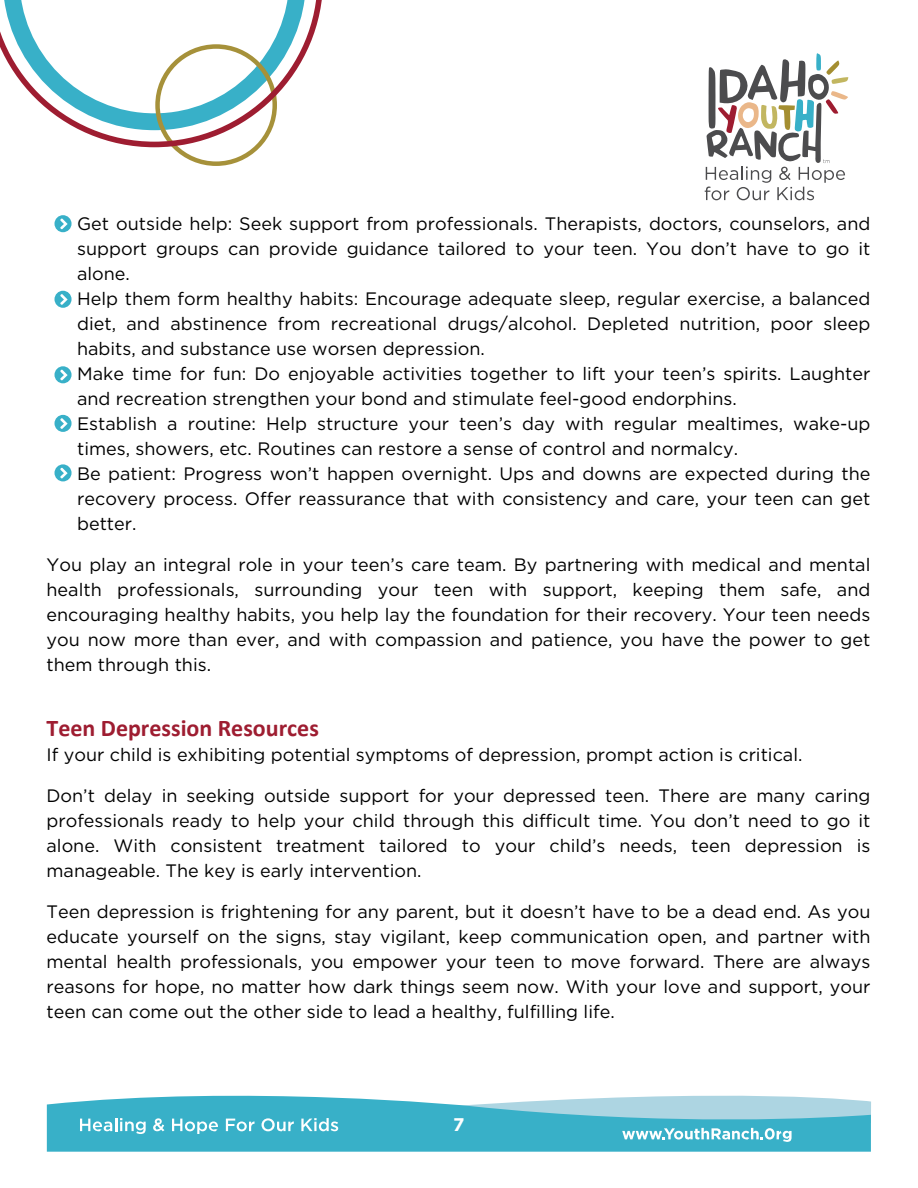
<style>
.page{position:relative;width:918px;height:1188px;background:#fff}
.page>*{position:absolute;margin:0;border:0;box-sizing:border-box;transform-origin:0 0}
.t1{font:700 24px "Calibri";color:#9e1d31}
.t2{font:700 18.3px "Gotham";color:#fff}
.t3{font:18px/25px "Gotham";color:#000;text-align:justify}
</style>
<div class="page">
<svg style="left:705px;top:53px;width:143px;height:147px"></svg>
<svg style="left:146px;top:147px;width:114px;height:19px"></svg>
<svg style="left:0;top:0;width:322px;height:147px"></svg>
<svg style="left:47px;top:1101px;width:824px;height:51px;background:#3eb2c9"></svg>
<svg style="left:80px;top:1095px;width:791px;height:47px;background:#67c1d4"></svg>
<svg style="left:54px;top:215px;width:18px;height:17px"></svg>
<svg style="left:60px;top:218px;width:7px;height:12px"></svg>
<div style="left:54px;top:464px;width:18px;height:17px;background:#38b0c8;border-radius:50%"></div>
<svg style="left:60px;top:467px;width:7px;height:12px"></svg>
<svg style="left:54px;top:291px;width:18px;height:17px"></svg>
<svg style="left:60px;top:293px;width:7px;height:13px"></svg>
<div style="left:54px;top:366px;width:18px;height:17px;background:#38b0c8;border-radius:50%"></div>
<svg style="left:60px;top:369px;width:7px;height:12px"></svg>
<svg style="left:54px;top:415px;width:18px;height:17px"></svg>
<svg style="left:60px;top:418px;width:7px;height:12px"></svg>
<p class="t3" style="left:77px;top:211px;width:795px">Get outside help: Seek support from professionals. Therapists, doctors, counselors, and support groups can provide guidance tailored to your teen. You don’t have to go it alone.</p>
<p class="t3" style="left:77px;top:286px;width:795px">Help them form healthy habits: Encourage adequate sleep, regular exercise, a balanced diet, and abstinence from recreational drugs/alcohol. Depleted nutrition, poor sleep habits, and substance use worsen depression.</p>
<p class="t3" style="left:77px;top:361px;width:795px">Make time for fun: Do enjoyable activities together to lift your teen’s spirits. Laughter and recreation strengthen your bond and stimulate feel-good endorphins.</p>
<p class="t3" style="left:77px;top:411px;width:795px">Establish a routine: Help structure your teen’s day with regular mealtimes, wake-up times, showers, etc. Routines can restore a sense of control and normalcy.</p>
<p class="t3" style="left:77px;top:461px;width:795px">Be patient: Progress won’t happen overnight. Ups and downs are expected during the recovery process. Offer reassurance that with consistency and care, your teen can get better.</p>
<p class="t3" style="left:47px;top:552px;width:825px">You play an integral role in your teen’s care team. By partnering with medical and mental health professionals, surrounding your teen with support, keeping them safe, and encouraging healthy habits, you help lay the foundation for their recovery. Your teen needs you now more than ever, and with compassion and patience, you have the power to get them through this.</p>
<p class="t1" style="left:47px;top:718px;width:274px">Teen Depression Resources</p>
<p class="t3" style="left:47px;top:742px;width:757px">If your child is exhibiting potential symptoms of depression, prompt action is critical.</p>
<p class="t3" style="left:47px;top:783px;width:825px">Don’t delay in seeking outside support for your depressed teen. There are many caring professionals ready to help your child through this difficult time. You don’t need to go it alone. With consistent treatment tailored to your child’s needs, teen depression is manageable. The key is early intervention.</p>
<p class="t3" style="left:47px;top:899px;width:825px">Teen depression is frightening for any parent, but it doesn’t have to be a dead end. As you educate yourself on the signs, stay vigilant, keep communication open, and partner with mental health professionals, you empower your teen to move forward. There are always reasons for hope, no matter how dark things seem now. With your love and support, your teen can come out the other side to lead a healthy, fulfilling life.</p>
<p class="t2" style="left:453px;top:1113px;width:13px">7</p>
</div>
